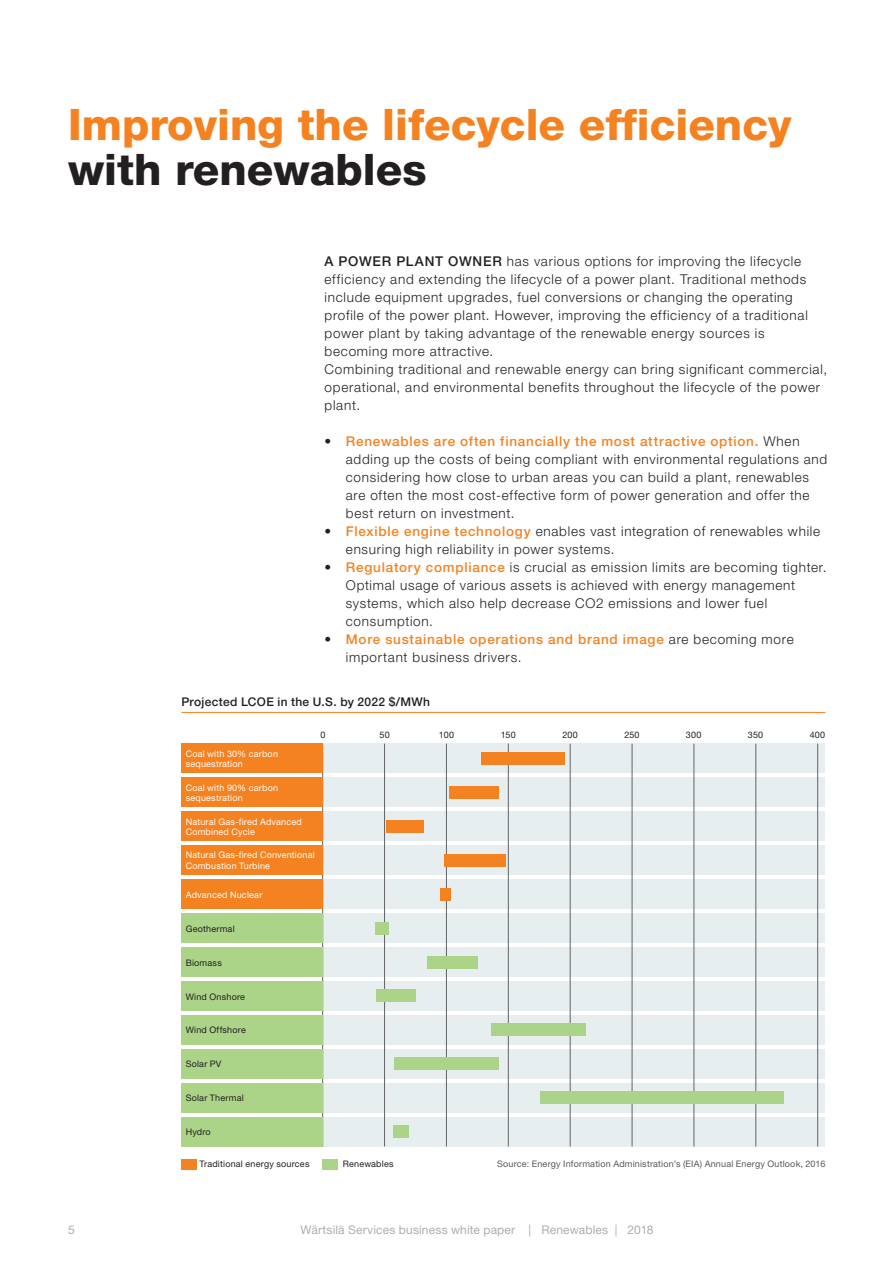
<style>
.page{position:relative;width:893px;height:1263px;background:#fff}
.page>*{position:absolute;margin:0;border:0;box-sizing:border-box;transform-origin:0 0}
.t1{font:800 43.5px "Helvetica Neue";color:#f58220}
.t2{font:800 43.5px "Helvetica Neue";color:#231f20}
.Bodycopy1b{font:300 13.5px/18px "Helvetica Neue";letter-spacing:.055em;color:#231f20}
.t3{font:12px "Helvetica Neue";letter-spacing:.015em;color:#adaeb2}
.Bodycopy1b-2{font:500 12px "Helvetica Neue";letter-spacing:.025em;color:#231f20}
.Bodycopy1b-3{font:9px/10.5px "Helvetica Neue";letter-spacing:.025em;color:#fff}
.Bodycopy1b-4{font:9px "Helvetica Neue";letter-spacing:.025em;color:#231f20}
.subheadline{font:9px "Helvetica Neue";letter-spacing:.02em;color:#57585a}
.subheadline-2{font:9px "Helvetica Neue";letter-spacing:.02em;color:#231f20}
.s1{font-weight:500}
.s2{font-weight:500;color:#f58220}
.s3{font-weight:400}
</style>
<div class="page">
<div style="left:322px;top:744px;width:503px;height:29px;background:#e6eeef"></div>
<div style="left:322px;top:777px;width:503px;height:30px;background:#e6eeef"></div>
<div style="left:322px;top:811px;width:503px;height:30px;background:#e6eeef"></div>
<div style="left:322px;top:845px;width:503px;height:30px;background:#e6eeef"></div>
<div style="left:322px;top:879px;width:503px;height:30px;background:#e6eeef"></div>
<div style="left:322px;top:913px;width:503px;height:30px;background:#e6eeef"></div>
<div style="left:322px;top:947px;width:503px;height:30px;background:#e6eeef"></div>
<div style="left:322px;top:981px;width:503px;height:30px;background:#e6eeef"></div>
<div style="left:322px;top:1015px;width:503px;height:30px;background:#e6eeef"></div>
<div style="left:322px;top:1049px;width:503px;height:29px;background:#e6eeef"></div>
<div style="left:322px;top:1083px;width:503px;height:29px;background:#e6eeef"></div>
<div style="left:322px;top:1117px;width:503px;height:29px;background:#e6eeef"></div>
<hr style="left:322px;top:744px;width:1px;height:402px;background:#636366">
<hr style="left:384px;top:744px;width:1px;height:402px;background:#636366">
<hr style="left:446px;top:744px;width:1px;height:402px;background:#636366">
<hr style="left:508px;top:744px;width:1px;height:402px;background:#636366">
<hr style="left:570px;top:744px;width:1px;height:402px;background:#636366">
<hr style="left:632px;top:744px;width:1px;height:402px;background:#636366">
<hr style="left:694px;top:744px;width:1px;height:402px;background:#636366">
<hr style="left:756px;top:744px;width:1px;height:402px;background:#636366">
<hr style="left:817px;top:744px;width:1px;height:402px;background:#636366">
<div style="left:482px;top:752px;width:83px;height:13px;background:#f58220"></div>
<div style="left:449px;top:786px;width:49px;height:12px;background:#f58220"></div>
<div style="left:386px;top:820px;width:37px;height:12px;background:#f58220"></div>
<div style="left:444px;top:854px;width:62px;height:12px;background:#f58220"></div>
<div style="left:441px;top:888px;width:10px;height:12px;background:#f58220"></div>
<div style="left:375px;top:922px;width:13px;height:12px;background:#abd488"></div>
<div style="left:427px;top:956px;width:50px;height:12px;background:#abd488"></div>
<div style="left:376px;top:990px;width:40px;height:12px;background:#abd488"></div>
<div style="left:491px;top:1024px;width:95px;height:12px;background:#abd488"></div>
<div style="left:394px;top:1057px;width:105px;height:13px;background:#abd488"></div>
<div style="left:541px;top:1091px;width:243px;height:13px;background:#abd488"></div>
<div style="left:393px;top:1125px;width:15px;height:13px;background:#abd488"></div>
<div style="left:181px;top:744px;width:141px;height:29px;background:#f58220"></div>
<div style="left:181px;top:777px;width:141px;height:30px;background:#f58220"></div>
<div style="left:181px;top:811px;width:141px;height:30px;background:#f58220"></div>
<div style="left:181px;top:845px;width:141px;height:30px;background:#f58220"></div>
<div style="left:181px;top:879px;width:141px;height:30px;background:#f58220"></div>
<div style="left:181px;top:913px;width:141px;height:30px;background:#abd488"></div>
<div style="left:181px;top:947px;width:141px;height:30px;background:#abd488"></div>
<div style="left:181px;top:981px;width:141px;height:30px;background:#abd488"></div>
<div style="left:181px;top:1015px;width:141px;height:30px;background:#abd488"></div>
<div style="left:181px;top:1049px;width:141px;height:29px;background:#abd488"></div>
<div style="left:181px;top:1083px;width:141px;height:29px;background:#abd488"></div>
<div style="left:181px;top:1117px;width:141px;height:29px;background:#abd488"></div>
<hr style="left:181px;top:712px;width:644px;height:1px;background:#f58220">
<div style="left:181px;top:1159px;width:16px;height:10px;background:#f58220"></div>
<div style="left:322px;top:1159px;width:16px;height:10px;background:#abd488"></div>
<p class="t1" style="left:68px;top:98px;width:725px">Improving the lifecycle efficiency</p>
<p class="t2" style="left:68px;top:143px;width:360px">with renewables</p>
<p class="Bodycopy1b" style="left:325px;top:252px;width:485px"><span class="s1">A POWER PLANT OWNER</span> has various options for improving the lifecycle efficiency and extending the lifecycle of a power plant. Traditional methods include equipment upgrades, fuel conversions or changing the operating profile of the power plant. However, improving the efficiency of a traditional power plant by taking advantage of the renewable energy sources is becoming more attractive.</p>
<p class="Bodycopy1b" style="left:325px;top:360px;width:504px">Combining traditional and renewable energy can bring significant commercial, operational, and environmental benefits throughout the lifecycle of the power plant.</p>
<p class="Bodycopy1b" style="left:346px;top:432px;width:483px;text-indent:-21px">• <span class="s2">Renewables are often financially the most attractive option.</span> When adding up the costs of being compliant with environmental regulations and considering how close to urban areas you can build a plant, renewables are often the most cost-effective form of power generation and offer the best return on investment.</p>
<p class="Bodycopy1b" style="left:346px;top:522px;width:476px;text-indent:-21px"><span class="s3">•</span> <span class="s2">Flexible engine technology</span> enables vast integration of renewables while ensuring high reliability in power systems.</p>
<p class="Bodycopy1b" style="left:346px;top:558px;width:482px;text-indent:-21px">• <span class="s2">Regulatory compliance</span> is crucial as emission limits are becoming tighter.<br>Optimal usage of various assets is achieved with energy management systems, which also help decrease CO2 emissions and lower fuel consumption.</p>
<p class="Bodycopy1b" style="left:346px;top:630px;width:449px;text-indent:-21px">• <span class="s2">More sustainable operations and brand image</span> are becoming more important business drivers.</p>
<p class="Bodycopy1b-2" style="left:181px;top:695px;width:250px">Projected LCOE in the U.S. by 2022 $/MWh</p>
<p class="Bodycopy1b-4" style="left:320px;top:729px;width:7px">0</p>
<p class="Bodycopy1b-4" style="left:380px;top:729px;width:12px">50</p>
<p class="Bodycopy1b-4" style="left:439px;top:729px;width:17px">100</p>
<p class="Bodycopy1b-4" style="left:501px;top:729px;width:16px">150</p>
<p class="Bodycopy1b-4" style="left:562px;top:729px;width:17px">200</p>
<p class="Bodycopy1b-4" style="left:624px;top:729px;width:17px">250</p>
<p class="Bodycopy1b-4" style="left:686px;top:729px;width:17px">300</p>
<p class="Bodycopy1b-4" style="left:748px;top:729px;width:17px">350</p>
<p class="Bodycopy1b-4" style="left:810px;top:729px;width:17px">400</p>
<p class="Bodycopy1b-3" style="left:186px;top:748px;width:94px">Coal with 30% carbon sequestration</p>
<p class="Bodycopy1b-3" style="left:186px;top:782px;width:94px">Coal with 90% carbon sequestration</p>
<p class="Bodycopy1b-3" style="left:186px;top:816px;width:118px">Natural Gas-fired Advanced<br>Combined Cycle</p>
<p class="Bodycopy1b-3" style="left:186px;top:850px;width:131px">Natural Gas-fired Conventional<br>Combustion Turbine</p>
<p class="Bodycopy1b-3" style="left:186px;top:889px;width:78px">Advanced Nuclear</p>
<p class="Bodycopy1b-4" style="left:186px;top:923px;width:50px">Geothermal</p>
<p class="Bodycopy1b-4" style="left:186px;top:957px;width:38px">Biomass</p>
<p class="Bodycopy1b-4" style="left:186px;top:991px;width:61px">Wind Onshore</p>
<p class="Bodycopy1b-4" style="left:186px;top:1025px;width:62px">Wind Offshore</p>
<p class="Bodycopy1b-4" style="left:186px;top:1059px;width:37px">Solar PV</p>
<p class="Bodycopy1b-4" style="left:186px;top:1093px;width:60px">Solar Thermal</p>
<p class="Bodycopy1b-4" style="left:186px;top:1127px;width:27px">Hydro</p>
<p class="subheadline-2" style="left:199px;top:1158px;width:112px">Traditional energy sources</p>
<p class="subheadline-2" style="left:343px;top:1158px;width:52px">Renewables</p>
<p class="subheadline" style="left:497px;top:1158px;width:330px">Source: Energy Information Administration’s (EIA) Annual Energy Outlook, 2016</p>
<p class="t3" style="left:68px;top:1222px;width:8px">5</p>
<p class="t3" style="left:300px;top:1222px;width:355px">Wärtsilä Services business white paper | Renewables | 2018</p>
</div>
